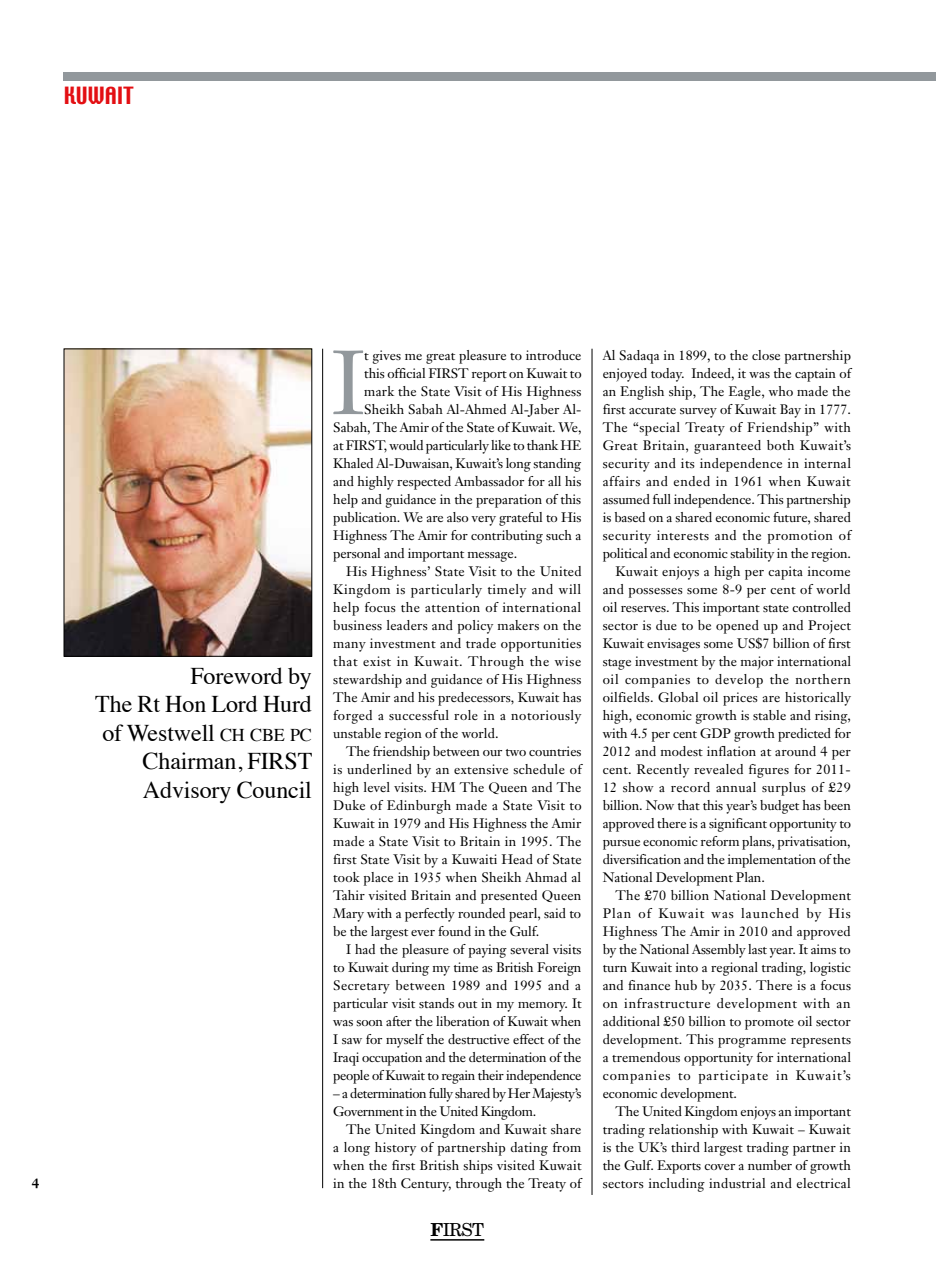
<style>
.page{position:relative;width:936px;height:1263px;background:#fff}
.page>*{position:absolute;margin:0;border:0;box-sizing:border-box;transform-origin:0 0}
.t1{font:89.25px "Janson Text";color:#92989c}
.t2{font:24px/28.5px "Times";letter-spacing:-.005em;color:#000;text-align:right}
.t3{font:21px "Techno";color:#e30f13}
.t4{font:18px "New Century Schlbk";color:#000}
.t5{font:13.5px/18px "Janson Text";letter-spacing:.005em;color:#000;text-align:justify}
.t6{font:13.5px "Janson Text";letter-spacing:.025em;color:#000}
.t7{font:13.5px/18px "Janson Text";letter-spacing:-.025em;color:#000}
.t8{font:13.5px "Janson Text";letter-spacing:.035em;color:#000}
.t9{font:13.5px "Janson Text";letter-spacing:.03em;color:#000}
.t10{font:13.5px "Janson Text";letter-spacing:.04em;color:#000}
.t11{font:13.5px "Janson Text";letter-spacing:-.015em;color:#000}
.t12{font:13.5px "Janson Text";letter-spacing:.045em;color:#000}
.t13{font:13.5px "Janson Text";letter-spacing:-.02em;color:#000}
.t14{font:13.5px "Janson Text";letter-spacing:.05em;color:#000}
.t15{font:13.5px "Janson Text";letter-spacing:.07em;color:#000}
.t16{font:13.5px "Janson Text";letter-spacing:.065em;color:#000}
.t17{font:700 13.5px "Janson Text";color:#000}
.s1{font-weight:700}
.s2{font-size:18px}
</style>
<div class="page">
<img style="left:66px;top:351px;width:244px;height:303px">
<div style="left:64px;top:349px;width:248px;height:307px;border:1px solid #000"></div>
<hr style="left:430px;top:1239px;width:54px;height:1px;background:#000">
<div style="left:64px;top:72px;width:871px;height:9px;background:#92989c"></div>
<hr style="left:322px;top:349px;width:1px;height:839px;background:#000">
<hr style="left:591px;top:349px;width:1px;height:846px;background:#000">
<h3 class="t3" style="left:64px;top:81px;width:71px">KUWAIT</h3>
<h1 class="t1" style="left:332px;top:326px;width:35px">I</h1>
<p class="t5" style="left:364px;top:346px;width:219px">t gives me great pleasure to introduce</p>
<p class="t5" style="left:602px;top:346px;width:250px">Al Sadaqa in 1899, to the close partnership</p>
<p class="t5" style="left:602px;top:364px;width:250px">enjoyed today. Indeed, it was the captain of</p>
<p class="t5" style="left:602px;top:382px;width:249px">an English ship, The Eagle, who made the</p>
<p class="t5" style="left:602px;top:400px;width:250px">first accurate survey of Kuwait Bay in 1777.</p>
<p class="t9" style="left:602px;top:419px;width:250px">The “special Treaty of Friendship” with</p>
<p class="t9" style="left:602px;top:437px;width:250px">Great Britain, guaranteed both Kuwait’s</p>
<p class="t6" style="left:602px;top:455px;width:250px">security and its independence in internal</p>
<p class="t10" style="left:602px;top:473px;width:249px">affairs and ended in 1961 when Kuwait</p>
<p class="t5" style="left:602px;top:490px;width:249px">assumed full independence. This partnership</p>
<p class="t5" style="left:602px;top:508px;width:250px">is based on a shared economic future, shared</p>
<p class="t10" style="left:602px;top:527px;width:250px">security interests and the promotion of</p>
<p class="t5" style="left:602px;top:544px;width:250px">political and economic stability in the region.</p>
<p class="t5" style="left:615px;top:562px;width:237px">Kuwait enjoys a high per capita income</p>
<p class="t5" style="left:602px;top:580px;width:249px">and possesses some 8-9 per cent of world</p>
<p class="t5" style="left:602px;top:598px;width:250px">oil reserves. This important state controlled</p>
<p class="t5" style="left:602px;top:616px;width:250px">sector is due to be opened up and Project</p>
<p class="t5" style="left:602px;top:634px;width:249px">Kuwait envisages some US$7 billion of first</p>
<p class="t5" style="left:602px;top:652px;width:250px">stage investment by the major international</p>
<p class="t14" style="left:602px;top:671px;width:250px">oil companies to develop the northern</p>
<p class="t5" style="left:602px;top:688px;width:250px">oilfields. Global oil prices are historically</p>
<p class="t5" style="left:602px;top:706px;width:250px">high, economic growth is stable and rising,</p>
<p class="t5" style="left:602px;top:724px;width:250px">with 4.5 per cent GDP growth predicted for</p>
<p class="t5" style="left:602px;top:742px;width:249px">2012 and modest inflation at around 4 per</p>
<p class="t6" style="left:602px;top:761px;width:249px">cent. Recently revealed figures for 2011-</p>
<p class="t8" style="left:602px;top:779px;width:250px">12 show a record annual surplus of £29</p>
<p class="t5" style="left:602px;top:796px;width:250px">billion. Now that this year’s budget has been</p>
<p class="t5" style="left:602px;top:814px;width:250px">approved there is a significant opportunity to</p>
<p class="t5" style="left:602px;top:832px;width:249px">pursue economic reform plans, privatisation,</p>
<p class="t5" style="left:602px;top:850px;width:250px">diversification and the implementation of the</p>
<p class="t5" style="left:602px;top:868px;width:164px">National Development Plan.</p>
<p class="t5" style="left:615px;top:886px;width:237px">The £70 billion National Development</p>
<p class="t16" style="left:602px;top:905px;width:250px">Plan of Kuwait was launched by His</p>
<p class="t5" style="left:602px;top:922px;width:249px">Highness The Amir in 2010 and approved</p>
<p class="t5" style="left:602px;top:940px;width:249px">by the National Assembly last year. It aims to</p>
<p class="t5" style="left:602px;top:958px;width:250px">turn Kuwait into a regional trading, logistic</p>
<p class="t5" style="left:602px;top:976px;width:250px">and finance hub by 2035. There is a focus</p>
<p class="t12" style="left:602px;top:995px;width:249px">on infrastructure development with an</p>
<p class="t5" style="left:602px;top:1012px;width:249px">additional £50 billion to promote oil sector</p>
<p class="t5" style="left:602px;top:1030px;width:250px">development. This programme represents</p>
<p class="t5" style="left:602px;top:1048px;width:250px">a tremendous opportunity for international</p>
<p class="t15" style="left:602px;top:1067px;width:249px">companies to participate in Kuwait’s</p>
<p class="t5" style="left:602px;top:1084px;width:136px">economic development.</p>
<p class="t5" style="left:615px;top:1102px;width:237px">The United Kingdom enjoys an important</p>
<p class="t5" style="left:602px;top:1120px;width:249px">trading relationship with Kuwait – Kuwait</p>
<p class="t5" style="left:602px;top:1138px;width:250px">is the UK’s third largest trading partner in</p>
<p class="t5" style="left:602px;top:1156px;width:250px">the Gulf. Exports cover a number of growth</p>
<p class="t5" style="left:364px;top:364px;width:219px">this official FIRST report on Kuwait to</p>
<p class="t5" style="left:364px;top:382px;width:218px">mark the State Visit of His Highness</p>
<p class="t5" style="left:364px;top:400px;width:219px">Sheikh Sabah Al-Ahmed Al-Jaber Al-</p>
<p class="t5" style="left:333px;top:418px;width:250px">Sabah, The Amir of the State of Kuwait. We,</p>
<p class="t11" style="left:333px;top:437px;width:249px">at FIRST, would particularly like to thank HE</p>
<p class="t5" style="left:333px;top:454px;width:249px">Khaled Al-Duwaisan, Kuwait’s long standing</p>
<p class="t5" style="left:333px;top:472px;width:249px">and highly respected Ambassador for all his</p>
<p class="t5" style="left:333px;top:490px;width:249px">help and guidance in the preparation of this</p>
<p class="t5" style="left:333px;top:508px;width:250px">publication. We are also very grateful to His</p>
<p class="t5" style="left:333px;top:526px;width:249px">Highness The Amir for contributing such a</p>
<p class="t5" style="left:333px;top:544px;width:185px">personal and important message.</p>
<p class="t5" style="left:346px;top:562px;width:237px">His Highness’ State Visit to the United</p>
<p class="t10" style="left:333px;top:581px;width:249px">Kingdom is particularly timely and will</p>
<p class="t8" style="left:333px;top:599px;width:249px">help focus the attention of international</p>
<p class="t5" style="left:333px;top:616px;width:250px">business leaders and policy makers on the</p>
<p class="t6" style="left:333px;top:635px;width:250px">many investment and trade opportunities</p>
<p class="t12" style="left:333px;top:653px;width:249px">that exist in Kuwait. Through the wise</p>
<p class="t5" style="left:333px;top:670px;width:250px">stewardship and guidance of His Highness</p>
<p class="t5" style="left:333px;top:688px;width:250px">The Amir and his predecessors, Kuwait has</p>
<p class="t8" style="left:333px;top:707px;width:249px">forged a successful role in a notoriously</p>
<p class="t5" style="left:333px;top:724px;width:167px">unstable region of the world.</p>
<p class="t5" style="left:346px;top:742px;width:237px">The friendship between our two countries</p>
<p class="t6" style="left:333px;top:761px;width:250px">is underlined by an extensive schedule of</p>
<p class="t5" style="left:333px;top:778px;width:250px">high level visits. HM The Queen and The</p>
<p class="t5" style="left:333px;top:796px;width:250px">Duke of Edinburgh made a State Visit to</p>
<p class="t5" style="left:333px;top:814px;width:249px">Kuwait in 1979 and His Highness the Amir</p>
<p class="t5" style="left:333px;top:832px;width:250px">made a State Visit to Britain in 1995. The</p>
<p class="t5" style="left:333px;top:850px;width:250px">first State Visit by a Kuwaiti Head of State</p>
<p class="t5" style="left:333px;top:868px;width:249px">took place in 1935 when Sheikh Ahmad al</p>
<p class="t5" style="left:333px;top:886px;width:249px">Tahir visited Britain and presented Queen</p>
<p class="t5" style="left:333px;top:904px;width:249px">Mary with a perfectly rounded pearl, said to</p>
<p class="t5" style="left:333px;top:922px;width:208px">be the largest ever found in the Gulf.</p>
<p class="t5" style="left:346px;top:940px;width:237px">I had the pleasure of paying several visits</p>
<p class="t5" style="left:333px;top:958px;width:250px">to Kuwait during my time as British Foreign</p>
<p class="t9" style="left:333px;top:977px;width:249px">Secretary between 1989 and 1995 and a</p>
<p class="t5" style="left:333px;top:994px;width:250px">particular visit stands out in my memory. It</p>
<p class="t11" style="left:333px;top:1013px;width:250px">was soon after the liberation of Kuwait when</p>
<p class="t5" style="left:333px;top:1030px;width:249px">I saw for myself the destructive effect of the</p>
<p class="t13" style="left:333px;top:1049px;width:249px">Iraqi occupation and the determination of the</p>
<p class="t7" style="left:333px;top:1066px;width:250px">people of Kuwait to regain their independence</p>
<p class="t7" style="left:333px;top:1084px;width:250px">– a determination fully shared by Her Majesty’s<br>Government in the United Kingdom.</p>
<p class="t5" style="left:333px;top:1120px;width:250px;text-indent:13px">The United Kingdom and Kuwait share a long history of partnership dating from when the first British ships visited Kuwait in the 18th Century, through the Treaty of</p>
<h3 class="t4" style="left:430px;top:1218px;width:55px"><span class="s1">F</span>IRST</h3>
<h2 class="t2" style="left:95px;top:659px;width:219px">Foreword by<br>The Rt Hon Lord Hurd of Westwell <span class="s2">CH CBE PC<br></span>Chairman, FIRST<br>Advisory Council</h2>
<p class="t17" style="left:32px;top:1174px;width:9px">4</p>
<p class="t5" style="left:602px;top:1174px;width:249px">sectors including industrial and electrical</p>
</div>
